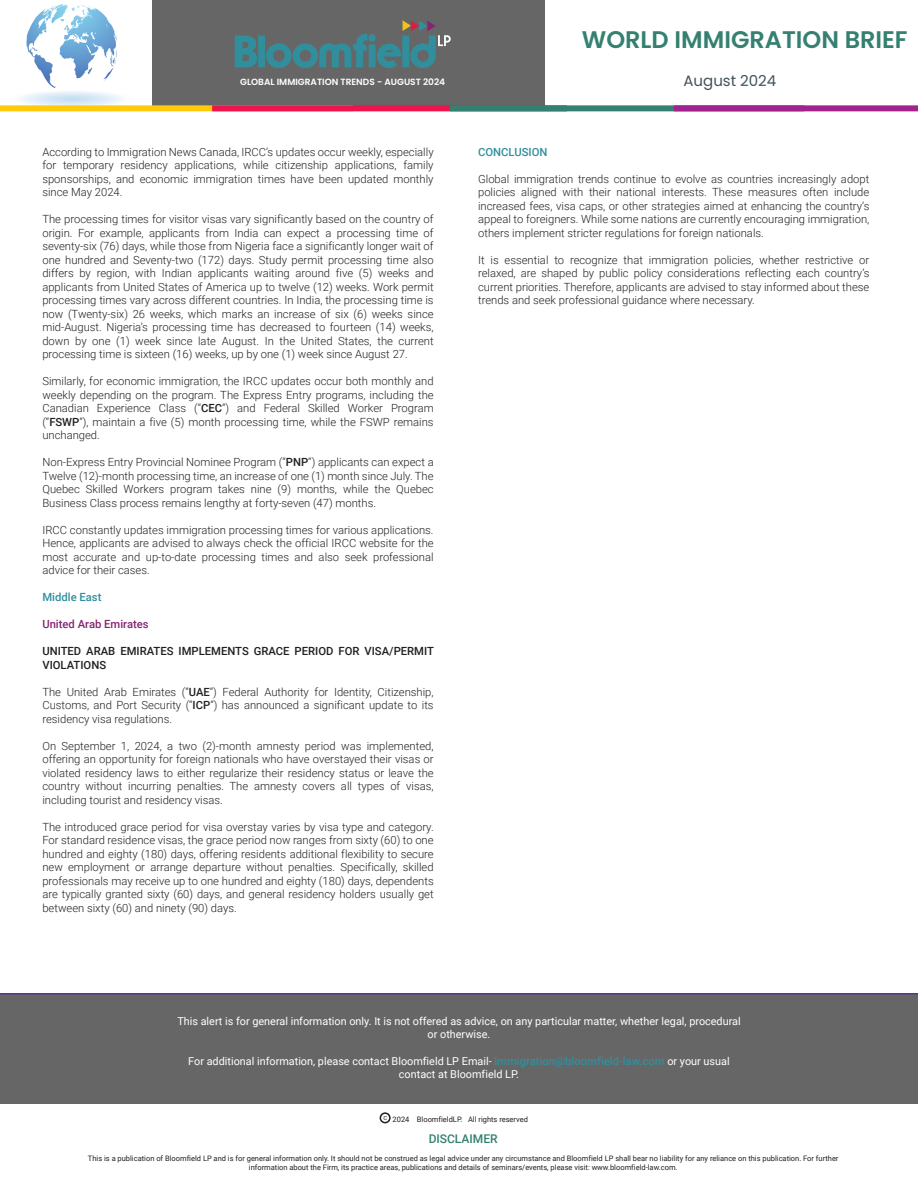
<style>
.page{position:relative;width:918px;height:1188px;background:#fff}
.page>*{position:absolute;margin:0;border:0;box-sizing:border-box;transform-origin:0 0}
.t1{font:600 24px "Poppins";color:#348071}
.t2{font:15px "Poppins";color:#425159}
.t3{font:500 12px "Roboto";color:#348071}
.t4{font:300 11.25px/13.5px "Roboto";color:#231f20;text-align:justify}
.t5{font:500 11.25px/13.5px "Roboto";color:#231f20}
.t6{font:500 11.25px "Roboto";color:#318f9d}
.t7{font:500 11.25px "Roboto";color:#862472}
.t8{font:10.8px/13px "Roboto";color:#fff;text-align:center}
.t9{font:600 9px "Poppins";color:#fff}
.t10{font:7.5px/9px "Roboto";color:#231f20;text-align:center}
.s1{font-weight:500}
.s2{font-weight:500;font-size:11.25px;color:#318f9d}
</style>
<div class="page">
<div style="left:0;top:994px;width:918px;height:110px;background:#666667"></div>
<div style="left:380px;top:1112px;width:11px;height:11px;border:2px solid #231f20;border-radius:50%"></div>
<hr style="left:0;top:993px;width:918px;height:1px;background:#652d91">
<div style="left:152px;top:0;width:393px;height:109px;background:#666667"></div>
<div style="left:13px;top:90px;width:116px;height:18px;background:#f6fafd;border-radius:50%"></div>
<div style="left:18px;top:91px;width:106px;height:16px;background:#f2f8fc;border-radius:50%"></div>
<div style="left:21px;top:92px;width:101px;height:15px;background:#eef6fc;border-radius:50%"></div>
<div style="left:26px;top:92px;width:91px;height:14px;background:#eaf4fb;border-radius:50%"></div>
<div style="left:27px;top:93px;width:88px;height:13px;background:#e9f3fa;border-radius:50%"></div>
<div style="left:31px;top:93px;width:81px;height:12px;background:#e4f1fa;border-radius:50%"></div>
<div style="left:36px;top:94px;width:70px;height:10px;background:#e0eef8;border-radius:50%"></div>
<div style="left:40px;top:94px;width:63px;height:10px;background:#dbecf8;border-radius:50%"></div>
<div style="left:45px;top:95px;width:52px;height:8px;background:#d7eaf7;border-radius:50%"></div>
<div style="left:49px;top:96px;width:45px;height:6px;background:#d3e7f7;border-radius:50%"></div>
<div style="left:54px;top:97px;width:35px;height:5px;background:#cfe5f6;border-radius:50%"></div>
<hr style="left:58px;top:97px;width:27px;height:4px;background:#cbe3f5;border-radius:50%">
<svg style="left:26px;top:4px;width:67px;height:84px"></svg>
<svg style="left:104px;top:15px;width:13px;height:27px"></svg>
<svg style="left:103px;top:50px;width:14px;height:32px"></svg>
<div style="left:0;top:105px;width:353px;height:6px;background:#feca0a"></div>
<div style="left:212px;top:105px;width:355px;height:6px;background:#ed1450"></div>
<div style="left:450px;top:105px;width:354px;height:6px;background:#348071"></div>
<div style="left:674px;top:105px;width:244px;height:6px;background:#a2238e"></div>
<svg style="left:235px;top:20px;width:216px;height:48px"></svg>
<p class="t9" style="left:240px;top:77px;width:207px">GLOBAL IMMIGRATION TRENDS - AUGUST 2024</p>
<p class="t4" style="left:42px;top:145px;width:393px">According to Immigration News Canada, IRCC’s updates occur weekly, especially for temporary residency applications, while citizenship applications, family sponsorships, and economic immigration times have been updated monthly since May 2024.</p>
<p class="t4" style="left:42px;top:212px;width:393px">The processing times for visitor visas vary significantly based on the country of origin. For example, applicants from India can expect a processing time of seventy-six (76) days, while those from Nigeria face a significantly longer wait of one hundred and Seventy-two (172) days. Study permit processing time also differs by region, with Indian applicants waiting around five (5) weeks and applicants from United States of America up to twelve (12) weeks. Work permit processing times vary across different countries. In India, the processing time is now (Twenty-six) 26 weeks, which marks an increase of six (6) weeks since mid-August. Nigeria’s processing time has decreased to fourteen (14) weeks, down by one (1) week since late August. In the United States, the current processing time is sixteen (16) weeks, up by one (1) week since August 27.</p>
<p class="t4" style="left:42px;top:374px;width:393px">Similarly, for economic immigration, the IRCC updates occur both monthly and weekly depending on the program. The Express Entry programs, including the Canadian Experience Class (“<span class="s1">CEC</span>”) and Federal Skilled Worker Program (“<span class="s1">FSWP</span>”), maintain a five (5) month processing time, while the FSWP remains unchanged.</p>
<p class="t4" style="left:42px;top:455px;width:393px">Non-Express Entry Provincial Nominee Program (“<span class="s1">PNP</span>”) applicants can expect a Twelve (12)-month processing time, an increase of one (1) month since July. The Quebec Skilled Workers program takes nine (9) months, while the Quebec Business Class process remains lengthy at forty-seven (47) months.</p>
<p class="t4" style="left:42px;top:523px;width:393px">IRCC constantly updates immigration processing times for various applications.<br>Hence, applicants are advised to always check the official IRCC website for the most accurate and up-to-date processing times and also seek professional advice for their cases.</p>
<p class="t6" style="left:42px;top:590px;width:61px">Middle East</p>
<p class="t7" style="left:42px;top:617px;width:108px">United Arab Emirates</p>
<p class="t5" style="left:42px;top:644px;width:393px">UNITED ARAB EMIRATES IMPLEMENTS GRACE PERIOD FOR VISA/PERMIT<br>VIOLATIONS</p>
<p class="t4" style="left:42px;top:685px;width:393px">The United Arab Emirates (“<span class="s1">UAE</span>”) Federal Authority for Identity, Citizenship, Customs, and Port Security (“<span class="s1">ICP</span>”) has announced a significant update to its residency visa regulations.</p>
<p class="t4" style="left:42px;top:739px;width:393px">On September 1, 2024, a two (2)-month amnesty period was implemented, offering an opportunity for foreign nationals who have overstayed their visas or violated residency laws to either regularize their residency status or leave the country without incurring penalties. The amnesty covers all types of visas, including tourist and residency visas.</p>
<p class="t4" style="left:42px;top:820px;width:393px">The introduced grace period for visa overstay varies by visa type and category.<br>For standard residence visas, the grace period now ranges from sixty (60) to one hundred and eighty (180) days, offering residents additional flexibility to secure new employment or arrange departure without penalties. Specifically, skilled professionals may receive up to one hundred and eighty (180) days, dependents are typically granted sixty (60) days, and general residency holders usually get between sixty (60) and ninety (90) days.</p>
<h1 class="t1" style="left:582px;top:26px;width:327px">WORLD IMMIGRATION BRIEF</h1>
<h2 class="t2" style="left:683px;top:72px;width:94px">August 2024</h2>
<p class="t6" style="left:478px;top:144px;width:71px">CONCLUSION</p>
<p class="t4" style="left:478px;top:172px;width:393px">Global immigration trends continue to evolve as countries increasingly adopt policies aligned with their national interests. These measures often include increased fees, visa caps, or other strategies aimed at enhancing the country’s appeal to foreigners. While some nations are currently encouraging immigration, others implement stricter regulations for foreign nationals.</p>
<p class="t4" style="left:478px;top:253px;width:393px">It is essential to recognize that immigration policies, whether restrictive or relaxed, are shaped by public policy considerations reflecting each country’s current priorities. Therefore, applicants are advised to stay informed about these trends and seek professional guidance where necessary.</p>
<p class="t8" style="left:177px;top:1014px;width:565px">This alert is for general information only. It is not offered as advice, on any particular matter, whether legal, procedural or otherwise.</p>
<p class="t8" style="left:188px;top:1054px;width:543px">For additional information, please contact Bloomfield LP Email- <span class="s2">immigration@bloomfield-law.com</span> or your usual contact at Bloomfield LP.</p>
<p class="t10" style="left:384px;top:1114px;width:146px"><sup>C</sup> 2024 BloomfieldLP. All rights reserved</p>
<p class="t3" style="left:429px;top:1130px;width:71px">DISCLAIMER</p>
<p class="t10" style="left:88px;top:1153px;width:752px">This is a publication of Bloomfield LP and is for general information only. It should not be construed as legal advice under any circumstance and Bloomfield LP shall bear no liability for any reliance on this publication. For further information about the Firm, its practice areas, publications and details of seminars/events, please visit: www.bloomfield-law.com.</p>
</div>
